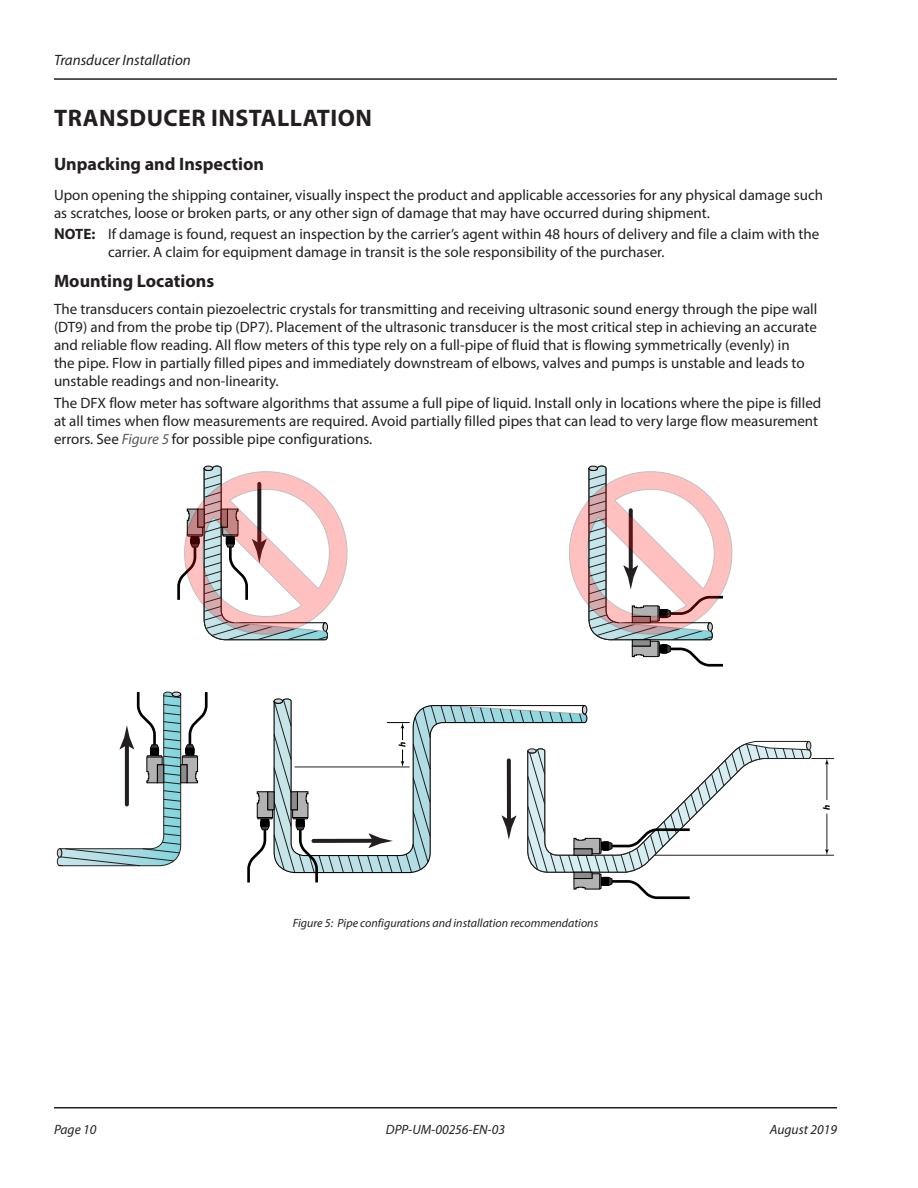
<style>
.page{position:relative;width:918px;height:1188px;background:#fff}
.page>*{position:absolute;margin:0;border:0;box-sizing:border-box;transform-origin:0 0}
.Heading_1{font:700 24px "Myriad Pro";letter-spacing:.02em;color:#231f20}
.Heading_2{font:700 18px "Myriad Pro";color:#231f20}
.Body{font:15px/18px "Myriad Pro";color:#231f20}
.Body-2{font:15px/18px "Myriad Pro";color:#221e1f}
.t1{font:italic 15px "Myriad Pro";color:#231f20}
.t2{font:italic 13.5px "Myriad Pro";color:#231f20}
.t3{font:italic 12px "Myriad Pro";color:#231f20}
.t4{font:italic 700 9.3px "Myriad Pro";color:#000}
.s1{font-family:"Arial";font-weight:700}
.s2{font-weight:700}
.s3{font-style:italic;color:#57585a}
</style>
<div class="page">
<hr style="left:54px;top:78px;width:783px;height:2px;background:#231f20">
<hr style="left:54px;top:1107px;width:783px;height:1px;background:#231f20">
<div style="left:274px;top:698px;width:9px;height:6px;border:1px solid #000;border-radius:50%"></div>
<svg style="left:57px;top:691px;width:151px;height:176px"></svg>
<svg style="left:247px;top:699px;width:587px;height:201px"></svg>
<svg style="left:177px;top:465px;width:171px;height:176px"></svg>
<svg style="left:569px;top:465px;width:163px;height:202px"></svg>
<p class="t1" style="left:54px;top:51px;width:138px">Transducer Installation</p>
<p class="Heading_1" style="left:54px;top:102px;width:319px">TRANSDUCER INSTALLATION</p>
<p class="Heading_2" style="left:54px;top:152px;width:211px">Unpacking and Inspection</p>
<p class="Body-2" style="left:54px;top:185px;width:771px">Upon opening the shipping container, visually inspect the product and applicable accessories for any physical damage such as scratches, loose or broken parts, or any other sign of damage that may have occurred during shipment.</p>
<p class="Body" style="left:108px;top:224px;width:713px;text-indent:-54px"><span class="s1">N</span><span class="s2">NOTE:</span> If damage is found, request an inspection by the carrier’s agent within 48 hours of delivery and file a claim with the carrier. A claim for equipment damage in transit is the sole responsibility of the purchaser.</p>
<p class="Heading_2" style="left:54px;top:269px;width:162px">Mounting Locations</p>
<p class="Body" style="left:54px;top:299px;width:765px">The transducers contain piezoelectric crystals for transmitting and receiving ultrasonic sound energy through the pipe wall (DT9) and from the probe tip (DP7). Placement of the ultrasonic transducer is the most critical step in achieving an accurate and reliable flow reading. All flow meters of this type rely on a full-pipe of fluid that is flowing symmetrically (evenly) in<br>the pipe. Flow in partially filled pipes and immediately downstream of elbows, valves and pumps is unstable and leads to unstable readings and non-linearity.</p>
<p class="Body" style="left:54px;top:394px;width:769px">The DFX flow meter has software algorithms that assume a full pipe of liquid. Install only in locations where the pipe is filled at all times when flow measurements are required. Avoid partially filled pipes that can lead to very large flow measurement errors. See <span class="s3">Figure 5</span> for possible pipe configurations.</p>
<p class="t4" style="left:396px;top:747px;width:7px;rotate:-90deg">h</p>
<p class="t3" style="left:293px;top:915px;width:307px">Figure 5: Pipe configurations and installation recommendations</p>
<p class="t4" style="left:821px;top:810px;width:7px;rotate:-90deg">h</p>
<p class="t2" style="left:54px;top:1121px;width:44px">Page 10</p>
<p class="t2" style="left:386px;top:1121px;width:121px">DPP-UM-00256-EN-03</p>
<p class="t2" style="left:770px;top:1121px;width:69px">August 2019</p>
</div>
